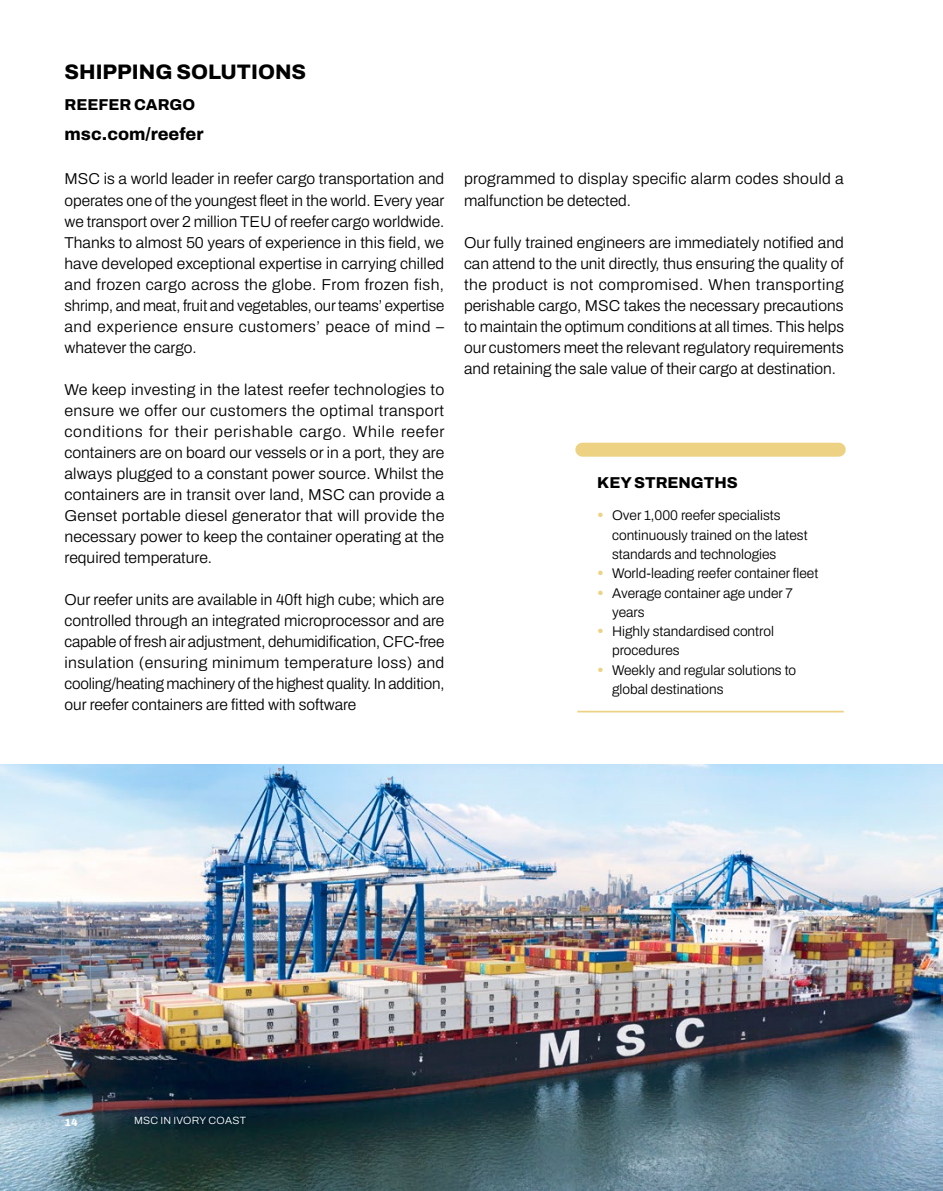
<style>
.page{position:relative;width:943px;height:1191px;background:#fff}
.page>*{position:absolute;margin:0;border:0;box-sizing:border-box;transform-origin:0 0}
.t1{font:800 21px "Archivo";color:#000}
.t2{font:800 17.5px "Archivo";color:#000}
.t3{font:300 15.75px/21px "Archivo";color:#000;text-align:justify}
.t4{font:800 15.75px "Archivo";color:#000}
.t5{font:300 14px/19.2px "Archivo";color:#000}
.t6{font:300 10.5px "Archivo";letter-spacing:.025em;color:#fff}
.t7{font:800 10.5px "Archivo";color:#fff}
.s1{font-weight:800;font-size:14.88px;color:#edd284}
</style>
<div class="page">
<img style="left:0;top:764px;width:943px;height:427px">
<div style="left:582px;top:443px;width:256px;height:14px;background:#edd284"></div>
<hr style="left:577px;top:710px;width:266px;height:2px;background:#edd284">
<h1 class="t1" style="left:64px;top:56px;width:243px">SHIPPING SOLUTIONS</h1>
<p class="t4" style="left:64px;top:93px;width:132px">REEFER CARGO</p>
<p class="t2" style="left:64px;top:121px;width:140px">msc.com/reefer</p>
<p class="t3" style="left:64px;top:169px;width:381px">MSC is a world leader in reefer cargo transportation and operates one of the youngest fleet in the world. Every year we transport over 2 million TEU of reefer cargo worldwide.<br>Thanks to almost 50 years of experience in this field, we have developed exceptional expertise in carrying chilled and frozen cargo across the globe. From frozen fish, shrimp, and meat, fruit and vegetables, our teams’ expertise and experience ensure customers’ peace of mind – whatever the cargo.</p>
<p class="t3" style="left:64px;top:379px;width:381px">We keep investing in the latest reefer technologies to ensure we offer our customers the optimal transport conditions for their perishable cargo. While reefer containers are on board our vessels or in a port, they are always plugged to a constant power source. Whilst the containers are in transit over land, MSC can provide a Genset portable diesel generator that will provide the necessary power to keep the container operating at the required temperature.</p>
<p class="t3" style="left:64px;top:589px;width:381px">Our reefer units are available in 40ft high cube; which are controlled through an integrated microprocessor and are capable of fresh air adjustment, dehumidification, CFC-free insulation (ensuring minimum temperature loss) and cooling/heating machinery of the highest quality. In addition, our reefer containers are fitted with software</p>
<p class="t3" style="left:464px;top:169px;width:381px">programmed to display specific alarm codes should a malfunction be detected.</p>
<p class="t3" style="left:464px;top:232px;width:381px">Our fully trained engineers are immediately notified and can attend to the unit directly, thus ensuring the quality of the product is not compromised. When transporting perishable cargo, MSC takes the necessary precautions to maintain the optimum conditions at all times. This helps our customers meet the relevant regulatory requirements and retaining the sale value of their cargo at destination.</p>
<p class="t4" style="left:597px;top:471px;width:142px">KEY STRENGTHS</p>
<p class="t5" style="left:612px;top:506px;width:197px;text-indent:-15px"><span class="s1">•</span> Over 1,000 reefer specialists continuously trained on the latest standards and technologies</p>
<p class="t5" style="left:597px;top:564px;width:223px"><span class="s1">•</span> World-leading reefer container fleet</p>
<p class="t5" style="left:612px;top:583px;width:182px;text-indent:-15px"><span class="s1">•</span> Average container age under 7 years</p>
<p class="t5" style="left:612px;top:621px;width:163px;text-indent:-15px"><span class="s1">•</span> Highly standardised control procedures</p>
<p class="t5" style="left:612px;top:660px;width:186px;text-indent:-15px"><span class="s1">•</span> Weekly and regular solutions to global destinations</p>
<p class="t7" style="left:64px;top:1114px;width:15px">14</p>
<p class="t6" style="left:134px;top:1112px;width:113px">MSC IN IVORY COAST</p>
</div>
